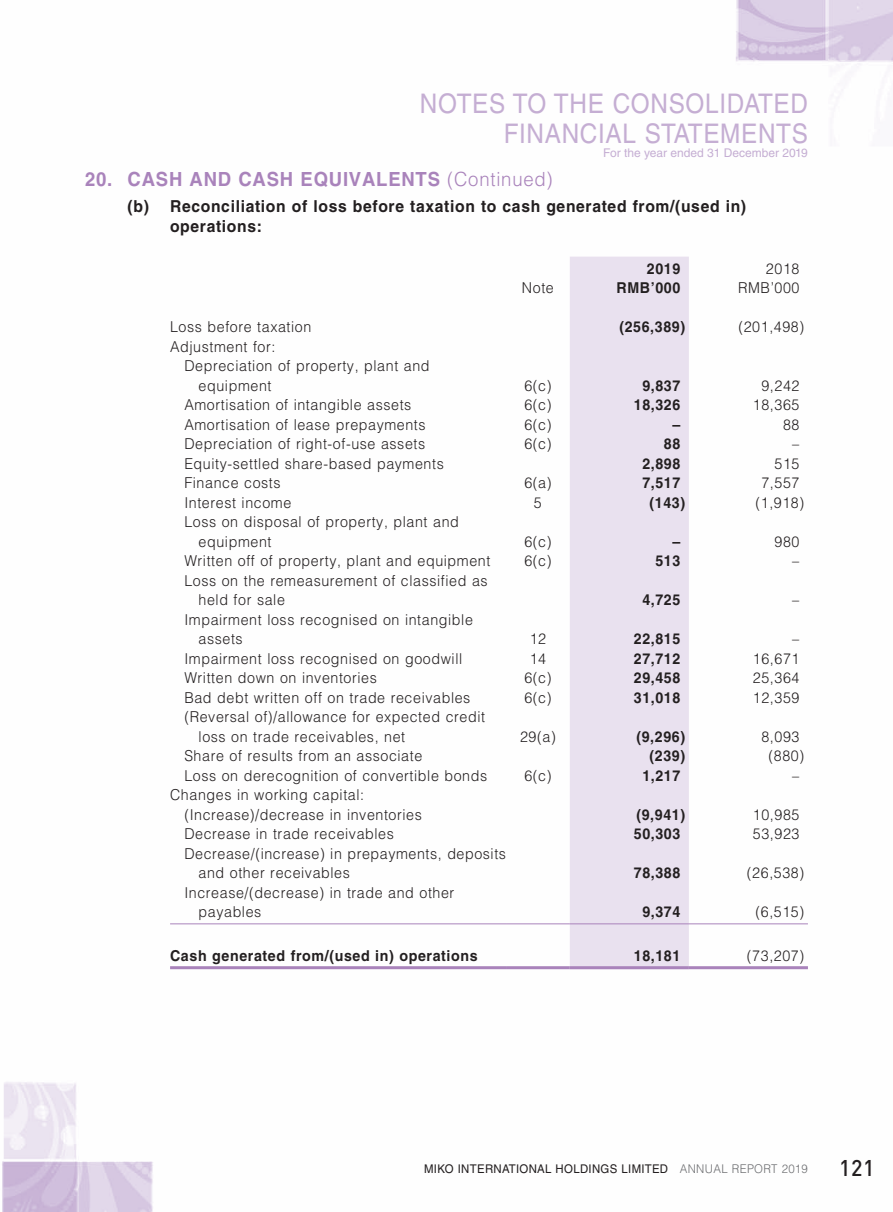
<style>
.page{position:relative;width:893px;height:1212px;background:#fff}
.page>*{position:absolute;margin:0;border:0;box-sizing:border-box;transform-origin:0 0}
.t1{font:27px/30px "Helvetica LT Std";letter-spacing:.03em;color:#c5aed3;text-align:right;scale:.9 1}
.t2{font:500 22.5px "DIN Pro";color:#231f20;scale:.95 1}
._01_H1{font:700 19.5px "Helvetica LT Std";letter-spacing:.04em;color:#a983bb;scale:.95 1}
._02_H2{font:700 16.5px/19.5px "Helvetica LT Std";letter-spacing:.04em;color:#231f20;scale:.95 1}
._50_Table_txt{font:300 15px/19.5px "Helvetica LT Std";letter-spacing:.04em;color:#231f20;scale:.95 1}
._50_Table_txt-2{font:700 15px "Helvetica LT Std";letter-spacing:.04em;color:#231f20;scale:.95 1}
.t3{font:12px "Helvetica LT Std";letter-spacing:.03em;color:#231f20;scale:.95 1}
.t4{font:12px "Helvetica LT Std";color:#c5aed3}
.s1{font-weight:300}
.s2{font-weight:300;color:#6c6d70}
</style>
<div class="page">
<img style="left:2px;top:0;width:891px;height:1212px">
<div style="left:570px;top:257px;width:119px;height:709px;background:#e9e1ef"></div>
<hr style="left:170px;top:923px;width:336px;height:1px;background:#a983bb">
<hr style="left:506px;top:923px;width:64px;height:1px;background:#a983bb">
<hr style="left:570px;top:923px;width:119px;height:1px;background:#a983bb">
<hr style="left:689px;top:923px;width:119px;height:1px;background:#a983bb">
<hr style="left:170px;top:966px;width:336px;height:3px;background:#a983bb">
<hr style="left:506px;top:966px;width:64px;height:3px;background:#a983bb">
<hr style="left:570px;top:966px;width:119px;height:3px;background:#a983bb">
<hr style="left:689px;top:966px;width:119px;height:3px;background:#a983bb">
<h1 class="t1" style="left:420px;top:88px;width:433px">NOTES TO THE CONSOLIDATED<br>FINANCIAL STATEMENTS</h1>
<p class="_01_H1" style="left:85px;top:168px;width:494px">20. CASH AND CASH EQUIVALENTS <span class="s1">(Continued)</span></p>
<p class="_02_H2" style="left:170px;top:196px;width:608px;text-indent:-43px">(b) Reconciliation of loss before taxation to cash generated from/(used in) operations:</p>
<p class="_50_Table_txt-2" style="left:647px;top:259px;width:37px">2019</p>
<p class="_50_Table_txt" style="left:766px;top:258px;width:37px">2018</p>
<p class="_50_Table_txt" style="left:522px;top:278px;width:35px">Note</p>
<p class="_50_Table_txt-2" style="left:617px;top:279px;width:69px">RMB’000</p>
<p class="_50_Table_txt" style="left:738px;top:278px;width:66px">RMB’000</p>
<p class="_50_Table_txt" style="left:170px;top:317px;width:150px">Loss before taxation</p>
<p class="_50_Table_txt-2" style="left:619px;top:318px;width:71px">(256,389)</p>
<p class="_50_Table_txt" style="left:738px;top:317px;width:71px">(201,498)</p>
<p class="_50_Table_txt" style="left:170px;top:336px;width:112px">Adjustment for:</p>
<p class="_50_Table_txt" style="left:199px;top:356px;width:245px;text-indent:-14px">Depreciation of property, plant and equipment</p>
<p class="t4" style="left:603px;top:146px;width:206px">For the year ended 31 December 2019</p>
<p class="_50_Table_txt" style="left:524px;top:375px;width:30px">6(c)</p>
<p class="_50_Table_txt-2" style="left:642px;top:376px;width:42px">9,837</p>
<p class="_50_Table_txt" style="left:761px;top:375px;width:42px">9,242</p>
<p class="_50_Table_txt" style="left:184px;top:395px;width:240px">Amortisation of intangible assets</p>
<p class="_50_Table_txt" style="left:524px;top:395px;width:30px">6(c)</p>
<p class="_50_Table_txt-2" style="left:634px;top:396px;width:51px">18,326</p>
<p class="_50_Table_txt" style="left:753px;top:395px;width:51px">18,365</p>
<p class="_50_Table_txt" style="left:184px;top:414px;width:255px">Amortisation of lease prepayments</p>
<p class="_50_Table_txt" style="left:524px;top:414px;width:30px">6(c)</p>
<p class="_50_Table_txt-2" style="left:672px;top:415px;width:10px">–</p>
<p class="_50_Table_txt" style="left:783px;top:414px;width:19px">88</p>
<p class="_50_Table_txt" style="left:184px;top:434px;width:255px">Depreciation of right-of-use assets</p>
<p class="_50_Table_txt" style="left:524px;top:434px;width:30px">6(c)</p>
<p class="_50_Table_txt-2" style="left:664px;top:435px;width:19px">88</p>
<p class="_50_Table_txt" style="left:792px;top:434px;width:9px">–</p>
<p class="_50_Table_txt" style="left:184px;top:453px;width:275px">Equity-settled share-based payments</p>
<p class="_50_Table_txt-2" style="left:642px;top:454px;width:42px">2,898</p>
<p class="_50_Table_txt" style="left:774px;top:453px;width:28px">515</p>
<p class="_50_Table_txt" style="left:184px;top:473px;width:103px">Finance costs</p>
<p class="_50_Table_txt" style="left:524px;top:473px;width:30px">6(a)</p>
<p class="_50_Table_txt-2" style="left:642px;top:474px;width:42px">7,517</p>
<p class="_50_Table_txt" style="left:761px;top:473px;width:42px">7,557</p>
<p class="_50_Table_txt" style="left:184px;top:492px;width:114px">Interest income</p>
<p class="_50_Table_txt" style="left:534px;top:492px;width:10px">5</p>
<p class="_50_Table_txt-2" style="left:649px;top:493px;width:39px">(143)</p>
<p class="_50_Table_txt" style="left:755px;top:492px;width:53px">(1,918)</p>
<p class="_50_Table_txt" style="left:199px;top:512px;width:276px;text-indent:-14px">Loss on disposal of property, plant and equipment</p>
<p class="_50_Table_txt" style="left:524px;top:531px;width:30px">6(c)</p>
<p class="_50_Table_txt-2" style="left:672px;top:532px;width:10px">–</p>
<p class="_50_Table_txt" style="left:774px;top:531px;width:28px">980</p>
<p class="_50_Table_txt" style="left:184px;top:551px;width:324px">Written off of property, plant and equipment</p>
<p class="_50_Table_txt" style="left:524px;top:551px;width:30px">6(c)</p>
<p class="_50_Table_txt-2" style="left:655px;top:552px;width:28px">513</p>
<p class="_50_Table_txt" style="left:792px;top:551px;width:9px">–</p>
<p class="_50_Table_txt" style="left:199px;top:570px;width:306px;text-indent:-14px">Loss on the remeasurement of classified as held for sale</p>
<p class="_50_Table_txt-2" style="left:642px;top:591px;width:42px">4,725</p>
<p class="_50_Table_txt" style="left:792px;top:590px;width:9px">–</p>
<p class="_50_Table_txt" style="left:199px;top:609px;width:290px;text-indent:-14px">Impairment loss recognised on intangible assets</p>
<p class="_50_Table_txt" style="left:530px;top:629px;width:19px">12</p>
<p class="_50_Table_txt-2" style="left:634px;top:630px;width:51px">22,815</p>
<p class="_50_Table_txt" style="left:792px;top:629px;width:9px">–</p>
<p class="_50_Table_txt" style="left:184px;top:648px;width:294px">Impairment loss recognised on goodwill</p>
<p class="_50_Table_txt" style="left:530px;top:648px;width:19px">14</p>
<p class="_50_Table_txt-2" style="left:634px;top:649px;width:51px">27,712</p>
<p class="_50_Table_txt" style="left:753px;top:648px;width:51px">16,671</p>
<p class="_50_Table_txt" style="left:184px;top:668px;width:204px">Written down on inventories</p>
<p class="_50_Table_txt" style="left:524px;top:668px;width:30px">6(c)</p>
<p class="_50_Table_txt-2" style="left:634px;top:669px;width:51px">29,458</p>
<p class="_50_Table_txt" style="left:753px;top:668px;width:51px">25,364</p>
<p class="_50_Table_txt" style="left:184px;top:687px;width:303px">Bad debt written off on trade receivables</p>
<p class="_50_Table_txt" style="left:524px;top:687px;width:30px">6(c)</p>
<p class="_50_Table_txt-2" style="left:634px;top:688px;width:51px">31,018</p>
<p class="_50_Table_txt" style="left:753px;top:687px;width:51px">12,359</p>
<p class="_50_Table_txt" style="left:199px;top:707px;width:303px;text-indent:-14px">(Reversal of)/allowance for expected credit loss on trade receivables, net</p>
<p class="_50_Table_txt" style="left:520px;top:726px;width:39px">29(a)</p>
<p class="_50_Table_txt-2" style="left:636px;top:727px;width:53px">(9,296)</p>
<p class="_50_Table_txt" style="left:761px;top:726px;width:42px">8,093</p>
<p class="_50_Table_txt" style="left:184px;top:746px;width:252px">Share of results from an associate</p>
<p class="_50_Table_txt-2" style="left:649px;top:747px;width:39px">(239)</p>
<p class="_50_Table_txt" style="left:768px;top:746px;width:39px">(880)</p>
<p class="_50_Table_txt" style="left:184px;top:765px;width:320px">Loss on derecognition of convertible bonds</p>
<p class="_50_Table_txt" style="left:524px;top:765px;width:30px">6(c)</p>
<p class="_50_Table_txt-2" style="left:642px;top:766px;width:42px">1,217</p>
<p class="_50_Table_txt" style="left:792px;top:765px;width:9px">–</p>
<p class="_50_Table_txt" style="left:170px;top:785px;width:206px">Changes in working capital:</p>
<p class="_50_Table_txt" style="left:184px;top:804px;width:252px">(Increase)/decrease in inventories</p>
<p class="_50_Table_txt-2" style="left:636px;top:805px;width:53px">(9,941)</p>
<p class="_50_Table_txt" style="left:753px;top:804px;width:51px">10,985</p>
<p class="_50_Table_txt" style="left:184px;top:824px;width:222px">Decrease in trade receivables</p>
<p class="_50_Table_txt-2" style="left:634px;top:825px;width:51px">50,303</p>
<p class="_50_Table_txt" style="left:753px;top:824px;width:51px">53,923</p>
<p class="_50_Table_txt" style="left:199px;top:843px;width:325px;text-indent:-14px">Decrease/(increase) in prepayments, deposits and other receivables</p>
<p class="_50_Table_txt-2" style="left:634px;top:864px;width:51px">78,388</p>
<p class="_50_Table_txt" style="left:747px;top:863px;width:62px">(26,538)</p>
<p class="_50_Table_txt" style="left:199px;top:882px;width:271px;text-indent:-14px">Increase/(decrease) in trade and other payables</p>
<p class="_50_Table_txt-2" style="left:642px;top:903px;width:42px">9,374</p>
<p class="_50_Table_txt" style="left:755px;top:902px;width:53px">(6,515)</p>
<p class="_50_Table_txt-2" style="left:170px;top:946px;width:325px">Cash generated from/(used in) operations</p>
<p class="_50_Table_txt-2" style="left:634px;top:946px;width:51px">18,181</p>
<p class="_50_Table_txt" style="left:747px;top:945px;width:62px">(73,207)</p>
<p class="t3" style="left:424px;top:1162px;width:405px">MIKO INTERNATIONAL HOLDINGS LIMITED <span class="s2">ANNUAL REPORT 2019</span></p>
<h2 class="t2" style="left:839px;top:1152px;width:39px">121</h2>
</div>
